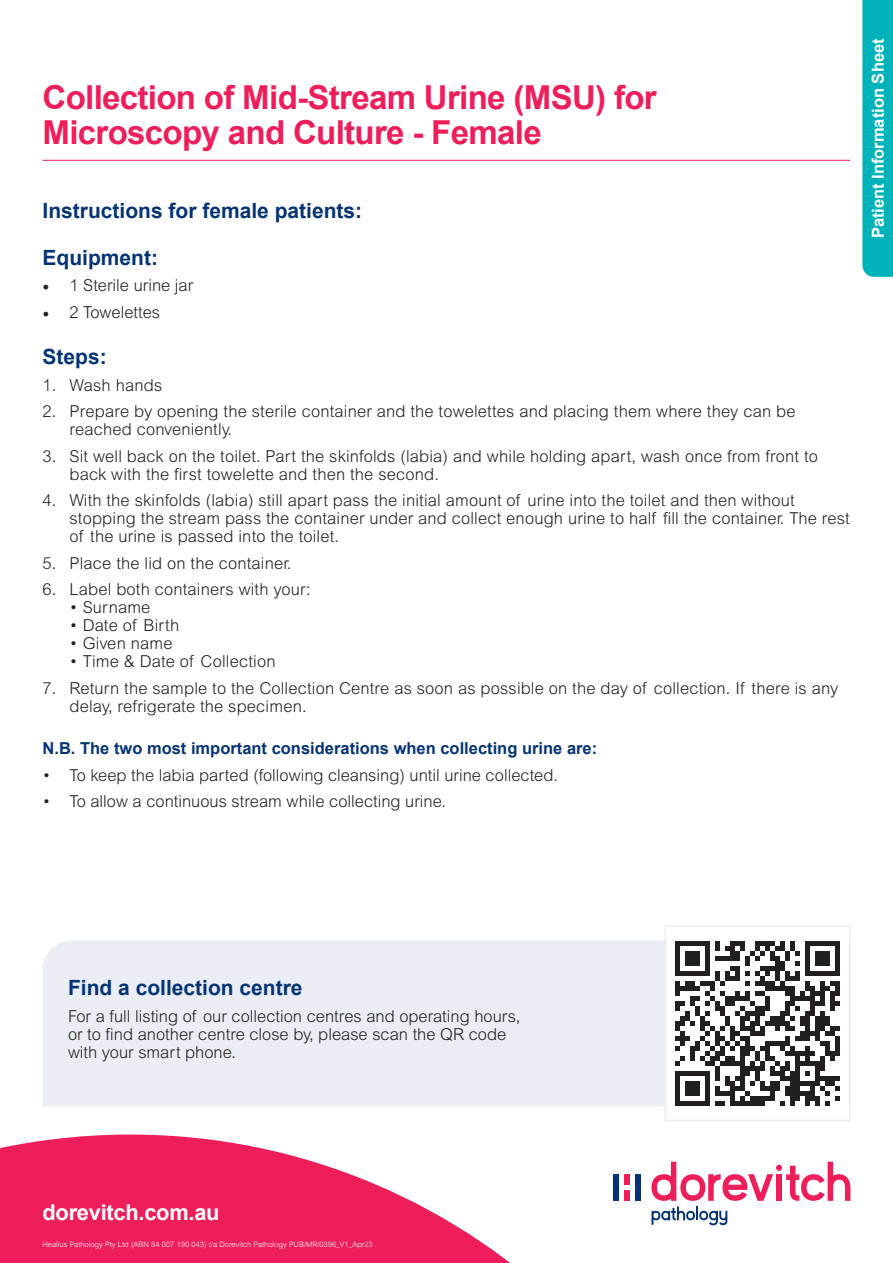
<style>
.page{position:relative;width:893px;height:1263px;background:#fff}
.page>*{position:absolute;margin:0;border:0;box-sizing:border-box;transform-origin:0 0}
.body{font:700 33px "Arial";letter-spacing:-.02em;color:#ee1e5b}
.t1{font:700 21.75px "Arial";letter-spacing:-.01em;color:#fff}
.t2{font:700 21px "Arial";color:#053474}
.t3{font:300 16.5px/18px "Arial MT Std";letter-spacing:.01em;color:#231f20}
.body-2{font:700 16.5px "Arial";color:#053474}
.body-3{font:700 16.5px "Arial";color:#fff}
.t4{font:300 7.5px "Arial MT Std";color:#fff}
.s1{font-family:"Minion Pro";font-weight:400;font-size:18px}
</style>
<div class="page">
<div style="left:613px;top:1174px;width:5px;height:27px;background:#053474"></div>
<div style="left:635px;top:1174px;width:5px;height:27px;background:#053474"></div>
<div style="left:624px;top:1174px;width:5px;height:11px;background:#ee1e5b"></div>
<div style="left:624px;top:1190px;width:5px;height:11px;background:#ee1e5b"></div>
<svg style="left:651px;top:1162px;width:199px;height:63px"></svg>
<svg style="left:0;top:1134px;width:510px;height:129px;fill:#ee1e5b"></svg>
<div style="left:43px;top:941px;width:621px;height:165px;background:#ebedf4"></div>
<svg style="left:675px;top:941px;width:165px;height:165px"></svg>
<div style="left:664px;top:925px;width:186px;height:196px;border:2px solid #ebedf4"></div>
<hr style="left:43px;top:160px;width:807px;height:1px;background:#ee1e5b">
<div style="left:862px;top:0;width:31px;height:277px;background:#00b2b9"></div>
<p class="body" style="left:43px;top:76px;width:616px">Collection of Mid-Stream Urine (MSU) for</p>
<p class="body" style="left:43px;top:111px;width:501px">Microscopy and Culture - Female</p>
<p class="t2" style="left:43px;top:197px;width:321px">Instructions for female patients:</p>
<p class="t2" style="left:43px;top:244px;width:117px">Equipment:</p>
<p class="t3" style="left:43px;top:277px;width:152px"><span class="s1">•</span> 1 Sterile urine jar</p>
<p class="t3" style="left:43px;top:303px;width:119px"><span class="s1">•</span> 2 Towelettes</p>
<p class="t2" style="left:43px;top:343px;width:66px">Steps:</p>
<p class="t3" style="left:43px;top:376px;width:121px">1. Wash hands</p>
<p class="t3" style="left:70px;top:403px;width:728px;text-indent:-27px">2. Prepare by opening the sterile container and the towelettes and placing them where they can be reached conveniently.</p>
<p class="t3" style="left:70px;top:447px;width:750px;text-indent:-27px">3. Sit well back on the toilet. Part the skinfolds (labia) and while holding apart, wash once from front to back with the first towelette and then the second.</p>
<p class="t3" style="left:70px;top:492px;width:782px;text-indent:-27px">4. With the skinfolds (labia) still apart pass the initial amount of urine into the toilet and then without stopping the stream pass the container under and collect enough urine to half fill the container. The rest of the urine is passed into the toilet.</p>
<p class="t3" style="left:43px;top:554px;width:250px">5. Place the lid on the container.</p>
<p class="t3" style="left:43px;top:581px;width:270px">6. Label both containers with your:</p>
<p class="t3" style="left:70px;top:599px;width:82px">• Surname</p>
<p class="t3" style="left:70px;top:617px;width:111px">• Date of Birth</p>
<p class="t3" style="left:70px;top:635px;width:104px">• Given name</p>
<p class="t3" style="left:70px;top:653px;width:207px">• Time &amp; Date of Collection</p>
<p class="t3" style="left:70px;top:679px;width:770px;text-indent:-27px">7. Return the sample to the Collection Centre as soon as possible on the day of collection. If there is any delay, refrigerate the specimen.</p>
<p class="body-2" style="left:43px;top:738px;width:556px">N.B. The two most important considerations when collecting urine are:</p>
<p class="t3" style="left:43px;top:766px;width:517px">• To keep the labia parted (following cleansing) until urine collected.</p>
<p class="t3" style="left:43px;top:792px;width:405px">• To allow a continuous stream while collecting urine.</p>
<p class="body-3" style="left:867px;top:238px;width:201px;rotate:-90deg">Patient Information Sheet</p>
<p class="t2" style="left:68px;top:974px;width:236px">Find a collection centre</p>
<p class="t3" style="left:68px;top:1007px;width:454px">For a full listing of our collection centres and operating hours, or to find another centre close by, please scan the QR code with your smart phone.</p>
<p class="t1" style="left:43px;top:1198px;width:179px">dorevitch.com.au</p>
<p class="t4" style="left:43px;top:1240px;width:332px">Healius Pathology Pty Ltd (ABN 84 007 190 043) t/a Dorevitch Pathology PUB/MR/0396_V1_Apr23</p>
</div>
